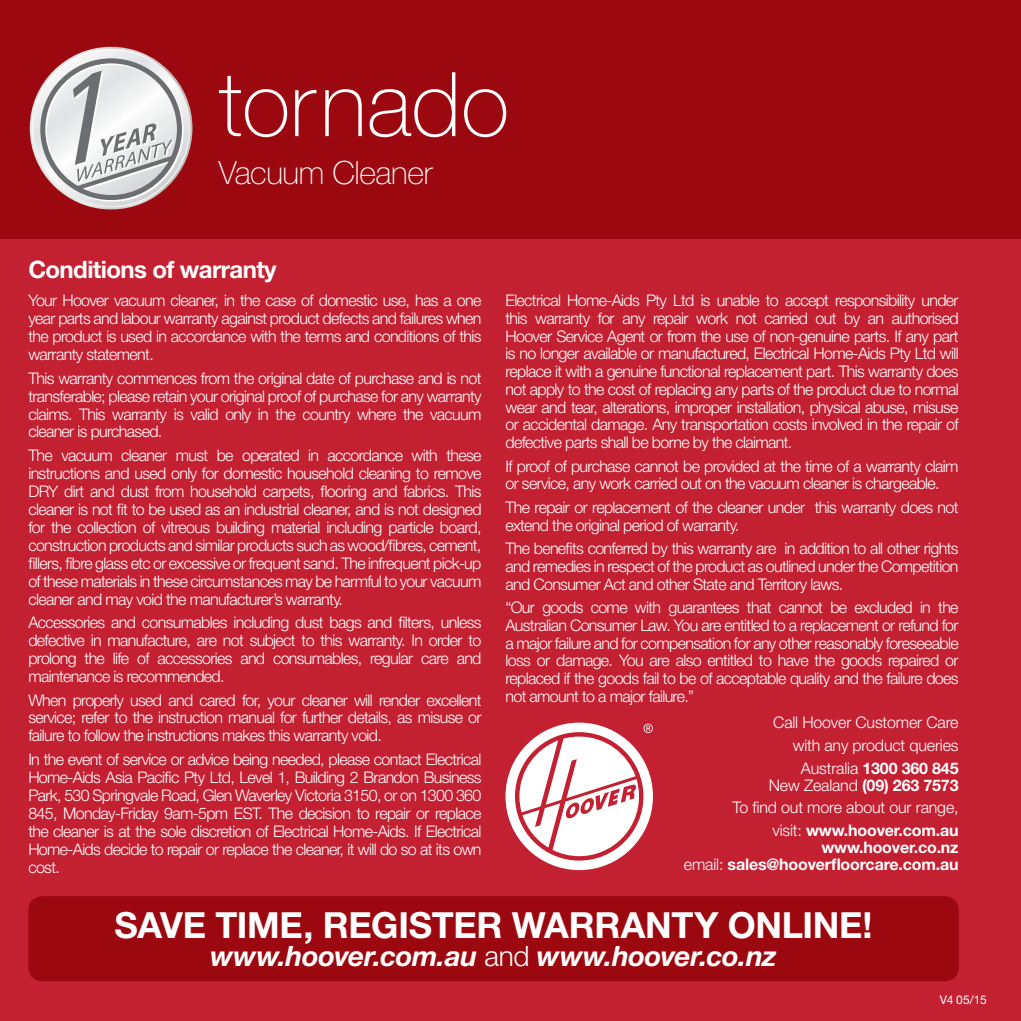
<style>
.page{position:relative;width:1021px;height:1021px;background:#fff}
.page>*{position:absolute;margin:0;border:0;box-sizing:border-box;transform-origin:0 0}
.t1{font:100 89.4px "Helvetica Neue LT Std";color:#fff}
.t2{font:100 60px "Helvetica Neue LT Std";color:#fff}
.t3{font:700 36px "Helvetica Neue LT Std";letter-spacing:-.01em;color:#fff}
.t4{font:100 32px "Helvetica Neue LT Std";letter-spacing:-.015em;color:#fff}
.t5{font:italic 700 28px "Helvetica Neue LT Std";letter-spacing:-.01em;color:#fff}
.t6{font:700 24px "Helvetica Neue LT Std";letter-spacing:-.025em;color:#fff}
.t7{font:300 16px/18px "Helvetica Neue LT Std";letter-spacing:-.04em;color:#fff;text-align:justify}
.t8{font:300 16px/22.6px "Helvetica Neue LT Std";letter-spacing:-.01em;color:#fff;text-align:right}
.t9{font:700 16px/17px "Helvetica Neue LT Std";letter-spacing:-.01em;color:#fff;text-align:right}
.t10{font:12px "Helvetica Neue LT Std";color:#fff}
.s1{font-weight:700}
.s2{font-weight:300}
.s3{font-weight:300;font-style:normal}
</style>
<div class="page">
<div style="left:0;top:0;width:1020px;height:1020px;background:#c32032"></div>
<svg style="left:505px;top:722px;width:148px;height:148px"></svg>
<div style="left:28px;top:896px;width:930px;height:85px;background:#9c080f;border-radius:14px"></div>
<div style="left:0;top:0;width:1020px;height:238px;background:#9c080f"></div>
<svg style="left:30px;top:47px;width:162px;height:162px"></svg>
<svg style="left:33px;top:50px;width:156px;height:156px"></svg>
<svg style="left:40px;top:58px;width:143px;height:144px"></svg>
<h1 class="t1" style="left:219px;top:53px;width:292px">tornado</h1>
<h3 class="t4" style="left:219px;top:154px;width:215px">Vacuum Cleaner</h3>
<h3 class="t6" style="left:28px;top:255px;width:250px">Conditions of warranty</h3>
<p class="t7" style="left:28px;top:291px;width:454px">Your Hoover vacuum cleaner, in the case of domestic use, has a one year parts and labour warranty against product defects and failures when the product is used in accordance with the terms and conditions of this warranty statement.</p>
<p class="t7" style="left:28px;top:368px;width:454px">This warranty commences from the original date of purchase and is not transferable; please retain your original proof of purchase for any warranty claims. This warranty is valid only in the country where the vacuum cleaner is purchased.</p>
<p class="t7" style="left:28px;top:446px;width:454px">The vacuum cleaner must be operated in accordance with these instructions and used only for domestic household cleaning to remove DRY dirt and dust from household carpets, flooring and fabrics. This cleaner is not fit to be used as an industrial cleaner, and is not designed for the collection of vitreous building material including particle board, construction products and similar products such as wood/fibres, cement, fillers, fibre glass etc or excessive or frequent sand. The infrequent pick-up of these materials in these circumstances may be harmful to your vacuum cleaner and may void the manufacturer’s warranty.</p>
<p class="t7" style="left:28px;top:613px;width:454px">Accessories and consumables including dust bags and filters, unless defective in manufacture, are not subject to this warranty. In order to prolong the life of accessories and consumables, regular care and maintenance is recommended.</p>
<p class="t7" style="left:28px;top:690px;width:454px">When properly used and cared for, your cleaner will render excellent service; refer to the instruction manual for further details, as misuse or failure to follow the instructions makes this warranty void.</p>
<p class="t7" style="left:28px;top:750px;width:454px">In the event of service or advice being needed, please contact Electrical Home-Aids Asia Pacific Pty Ltd, Level 1, Building 2 Brandon Business Park, 530 Springvale Road, Glen Waverley Victoria 3150, or on 1300 360<br>845, Monday-Friday 9am-5pm EST. The decision to repair or replace the cleaner is at the sole discretion of Electrical Home-Aids. If Electrical Home-Aids decide to repair or replace the cleaner, it will do so at its own cost.</p>
<p class="t7" style="left:505px;top:291px;width:454px">Electrical Home-Aids Pty Ltd is unable to accept responsibility under this warranty for any repair work not carried out by an authorised Hoover Service Agent or from the use of non-genuine parts. If any part is no longer available or manufactured, Electrical Home-Aids Pty Ltd will replace it with a genuine functional replacement part. This warranty does not apply to the cost of replacing any parts of the product due to normal wear and tear, alterations, improper installation, physical abuse, misuse or accidental damage. Any transportation costs involved in the repair of defective parts shall be borne by the claimant.</p>
<p class="t7" style="left:505px;top:457px;width:454px">If proof of purchase cannot be provided at the time of a warranty claim or service, any work carried out on the vacuum cleaner is chargeable.</p>
<p class="t7" style="left:505px;top:498px;width:454px">The repair or replacement of the cleaner under this warranty does not extend the original period of warranty.</p>
<p class="t7" style="left:505px;top:539px;width:454px">The benefits conferred by this warranty are in addition to all other rights and remedies in respect of the product as outlined under the Competition and Consumer Act and other State and Territory laws.</p>
<p class="t7" style="left:505px;top:598px;width:454px">“Our goods come with guarantees that cannot be excluded in the Australian Consumer Law. You are entitled to a replacement or refund for a major failure and for compensation for any other reasonably foreseeable loss or damage. You are also entitled to have the goods repaired or replaced if the goods fail to be of acceptable quality and the failure does not amount to a major failure.”</p>
<p class="t8" style="left:773px;top:711px;width:187px">Call Hoover Customer Care with any product queries<br>Australia <span class="s1">1300 360 845</span></p>
<p class="t8" style="left:732px;top:773px;width:227px">New Zealand <span class="s1">(09) 263 7573<br></span>To find out more about our range, visit: <span class="s1">www.hoover.com.au</span></p>
<p class="t9" style="left:684px;top:838px;width:276px">www.hoover.co.nz<br><span class="s2">email:</span> sales@hooverfloorcare.com.au</p>
<h2 class="t2" style="left:874px;top:924px;width:323px;rotate:-90deg">Maintenance</h2>
<h3 class="t3" style="left:114px;top:902px;width:759px">SAVE TIME, REGISTER WARRANTY ONLINE!</h3>
<h3 class="t5" style="left:210px;top:938px;width:567px">www.hoover.com.au <span class="s3">and</span> www.hoover.co.nz</h3>
<p class="t10" style="left:939px;top:992px;width:49px">V4 05/15</p>
</div>
